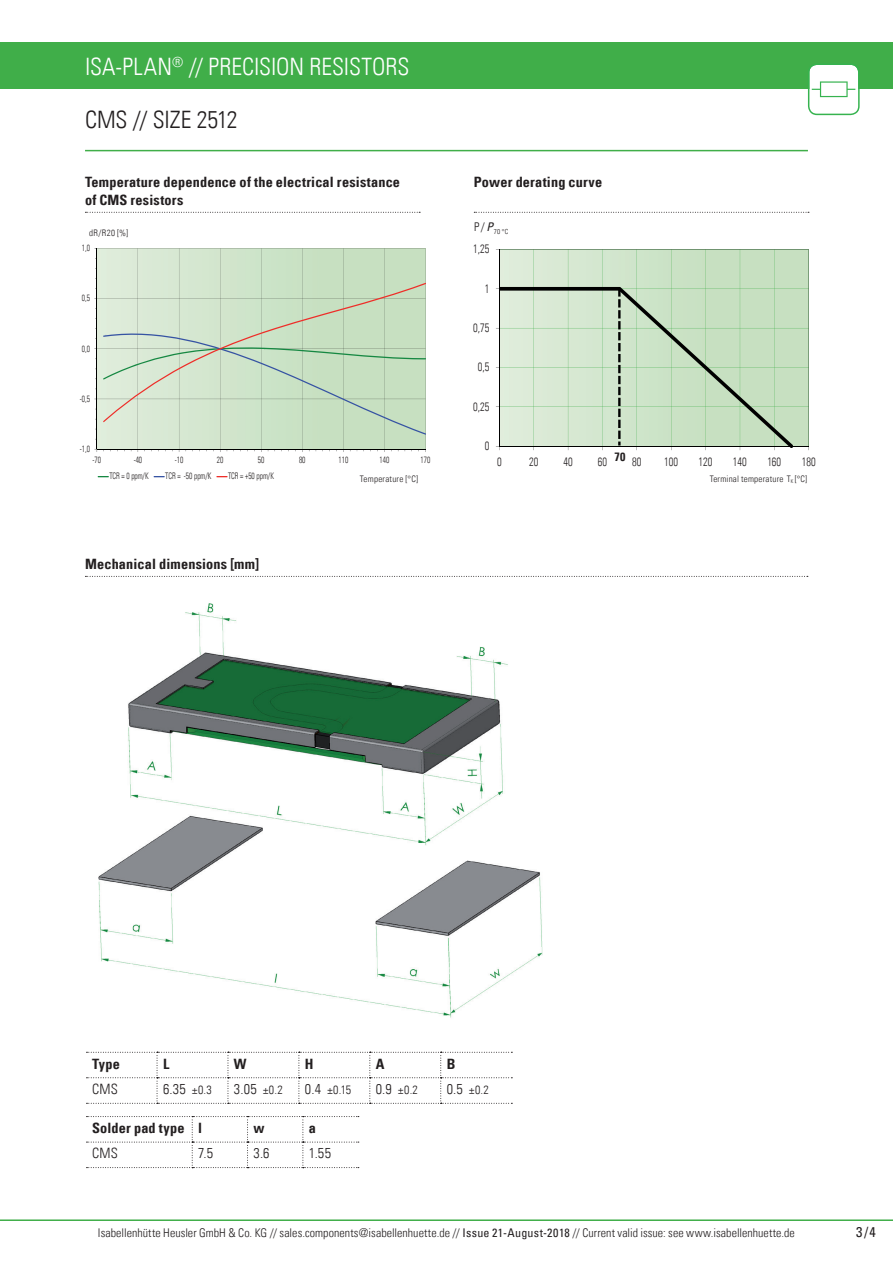
<style>
.page{position:relative;width:893px;height:1263px;background:#fff}
.page>*{position:absolute;margin:0;border:0;box-sizing:border-box;transform-origin:0 0}
.t1{font:24px "Univers Com 47 Light Cond";color:#fff}
.t2{font:24px "Univers Com 47 Light Cond";color:#231f20}
.t3{font:14.25px/18px "Univers Com 67 Bold Cond";letter-spacing:.01em;color:#231f20}
.t4{font:14.25px "Univers Com 47 Light Cond";letter-spacing:.015em;color:#231f20}
.t5{font:condensed 14.25px "Univers Com 57";color:#231f20}
.t6{font:12.15px "Univers Com 47 Light Cond";color:#231f20;scale:.86 1}
.t7{font:12px "Univers Com 47 Light Cond";letter-spacing:.005em;color:#231f20}
.t8{font:12px "Univers Com 67 Bold Cond";color:#231f20}
.t9{font:300 condensed 9px "Univers";letter-spacing:.005em;color:#231f20;scale:.81 1}
.t10{font:9px "Univers Com 47 Light Cond";letter-spacing:.025em;color:#231f20}
.t11{font:7.05px "Univers Com 47 Light Cond";color:#231f20}
.s1{font-size:12px}
.s2{font-size:14.25px}
.s3{font-family:"Univers Com 57";font-stretch:condensed}
</style>
<div class="page">
<hr style="left:0;top:1219px;width:893px;height:2px;background:#40ae49">
<div style="left:0;top:43px;width:893px;height:46px;background:#40ae49"></div>
<hr style="left:85px;top:150px;width:723px;height:1px;background:#40ae49">
<svg style="left:808px;top:65px;width:52px;height:50px"></svg>
<svg style="left:85px;top:212px;width:335px;height:1px"></svg>
<svg style="left:85px;top:576px;width:723px;height:1px"></svg>
<svg style="left:86px;top:1052px;width:426px;height:52px"></svg>
<svg style="left:86px;top:1116px;width:273px;height:52px"></svg>
<img style="left:98px;top:603px;width:445px;height:415px">
<svg style="left:474px;top:212px;width:335px;height:1px"></svg>
<svg style="left:500px;top:249px;width:309px;height:197px;background:#c9e0c4"></svg>
<hr style="left:499px;top:249px;width:1px;height:197px;background:#000">
<hr style="left:499px;top:446px;width:310px;height:1px;background:#000">
<svg style="left:500px;top:287px;width:293px;height:159px;background:#c8ddc3"></svg>
<svg style="left:618px;top:288px;width:3px;height:157px"></svg>
<svg style="left:95px;top:248px;width:331px;height:204px;background:#cadec6"></svg>
<svg style="left:216px;top:476px;width:12px;height:1px"></svg>
<h1 class="t1" style="left:85px;top:52px;width:326px">ISA-PLAN<sup>®</sup> // PRECISION RESISTORS</h1>
<h1 class="t2" style="left:85px;top:105px;width:154px">CMS // SIZE 2512</h1>
<p class="t3" style="left:85px;top:172px;width:317px">Temperature dependence of the electrical resistance of CMS resistors</p>
<p class="t10" style="left:89px;top:227px;width:40px">dR/R20 [%]</p>
<p class="t9" style="left:82px;top:243px;width:12px">1,0</p>
<p class="t9" style="left:82px;top:293px;width:12px">0,5</p>
<p class="t9" style="left:82px;top:343px;width:12px">0,0</p>
<p class="t9" style="left:80px;top:393px;width:14px">-0,5</p>
<p class="t9" style="left:80px;top:443px;width:14px">-1,0</p>
<p class="t9" style="left:93px;top:455px;width:12px">-70</p>
<p class="t9" style="left:134px;top:455px;width:12px">-40</p>
<p class="t9" style="left:175px;top:455px;width:12px">-10</p>
<p class="t9" style="left:217px;top:455px;width:10px">20</p>
<p class="t9" style="left:258px;top:455px;width:10px">50</p>
<p class="t9" style="left:299px;top:455px;width:10px">80</p>
<p class="t9" style="left:338px;top:455px;width:14px">110</p>
<p class="t9" style="left:379px;top:455px;width:14px">140</p>
<p class="t9" style="left:421px;top:455px;width:14px">170</p>
<p class="t9" style="left:109px;top:471px;width:50px">TCR = 0 ppm/K</p>
<p class="t9" style="left:165px;top:471px;width:59px">TCR = -50 ppm/K</p>
<p class="t9" style="left:228px;top:471px;width:58px">TCR = +50 ppm/K</p>
<p class="t10" style="left:360px;top:473px;width:60px">Temperature [°C]</p>
<p class="t3" style="left:85px;top:555px;width:176px">Mechanical dimensions [mm]</p>
<p class="t3" style="left:474px;top:172px;width:130px">Power derating curve</p>
<p class="t11" style="left:474px;top:227px;width:36px"><sup>P/</sup><sup>P</sup>70 °C</p>
<p class="t6" style="left:473px;top:242px;width:20px">1,25</p>
<p class="t6" style="left:485px;top:281px;width:7px">1</p>
<p class="t6" style="left:473px;top:320px;width:20px">0,75</p>
<p class="t6" style="left:478px;top:360px;width:15px">0,5</p>
<p class="t6" style="left:473px;top:399px;width:20px">0,25</p>
<p class="t6" style="left:485px;top:438px;width:7px">0</p>
<p class="t8" style="left:614px;top:449px;width:13px">70</p>
<p class="t6" style="left:497px;top:455px;width:7px">0</p>
<p class="t6" style="left:529px;top:455px;width:12px">20</p>
<p class="t6" style="left:563px;top:455px;width:12px">40</p>
<p class="t6" style="left:598px;top:455px;width:12px">60</p>
<p class="t6" style="left:632px;top:455px;width:12px">80</p>
<p class="t6" style="left:664px;top:455px;width:18px">100</p>
<p class="t6" style="left:699px;top:455px;width:18px">120</p>
<p class="t6" style="left:733px;top:455px;width:18px">140</p>
<p class="t6" style="left:767px;top:455px;width:18px">160</p>
<p class="t6" style="left:802px;top:455px;width:18px">180</p>
<p class="t10" style="left:710px;top:473px;width:99px">Terminal temperature T<sub>K</sub> [°C]</p>
<p class="t3" style="left:92px;top:1054px;width:29px">Type</p>
<p class="t3" style="left:163px;top:1054px;width:8px">L</p>
<p class="t3" style="left:234px;top:1054px;width:14px">W</p>
<p class="t3" style="left:305px;top:1054px;width:10px">H</p>
<p class="t3" style="left:376px;top:1054px;width:10px">A</p>
<p class="t3" style="left:447px;top:1054px;width:10px">B</p>
<p class="t4" style="left:92px;top:1080px;width:27px">CMS</p>
<p class="t4" style="left:163px;top:1080px;width:50px">6.35 <span class="s1">±0.3</span></p>
<p class="t4" style="left:234px;top:1080px;width:50px">3.05 <span class="s1">±0.2</span></p>
<p class="t7" style="left:305px;top:1082px;width:48px"><span class="s2">0.4</span> ±0.15</p>
<p class="t7" style="left:376px;top:1082px;width:44px"><span class="s2">0.9</span> ±0.2</p>
<p class="t7" style="left:447px;top:1082px;width:44px"><span class="s2">0.5</span> ±0.2</p>
<p class="t3" style="left:92px;top:1119px;width:112px">Solder pad type l</p>
<p class="t3" style="left:254px;top:1119px;width:13px">w</p>
<p class="t3" style="left:309px;top:1119px;width:9px">a</p>
<p class="t4" style="left:92px;top:1145px;width:27px">CMS</p>
<p class="t4" style="left:198px;top:1145px;width:16px">7.5</p>
<p class="t4" style="left:254px;top:1145px;width:18px">3.6</p>
<p class="t4" style="left:309px;top:1145px;width:24px">1.55</p>
<p class="t7" style="left:98px;top:1225px;width:698px">Isabellenhütte Heusler GmbH &amp; Co. KG // sales.components@isabellenhuette.de // <span class="s3">Issue 21-August-2018</span> // Current valid issue: see www.isabellenhuette.de</p>
<p class="t5" style="left:856px;top:1223px;width:21px">3/4</p>
</div>
